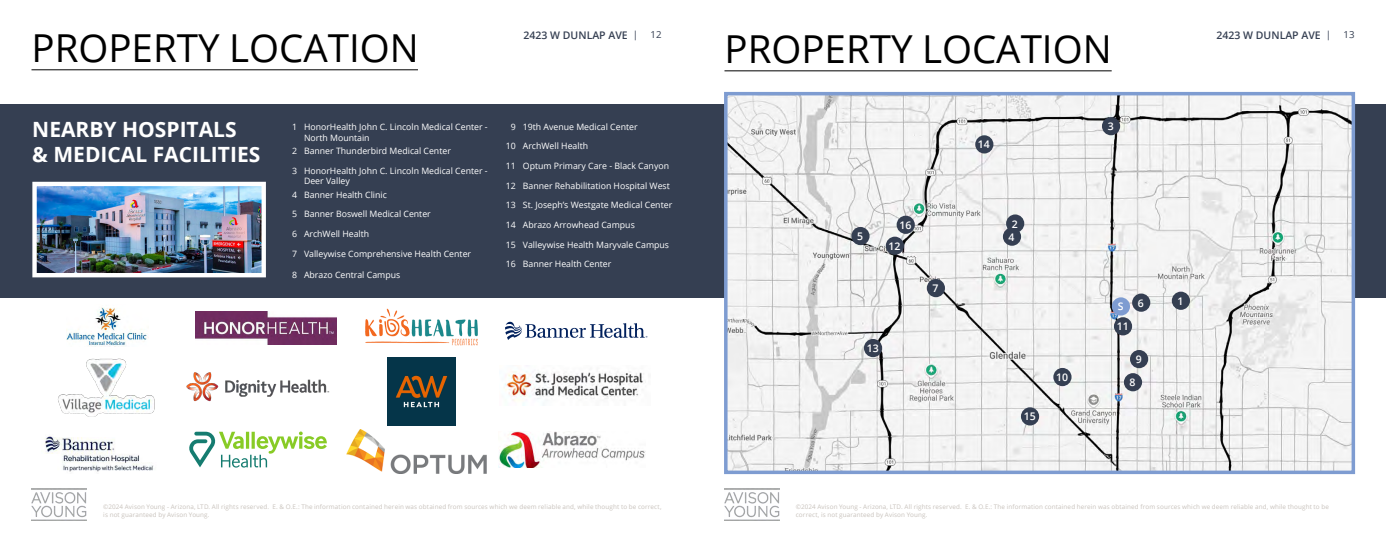
<style>
.page{position:relative;width:1386px;height:536px;background:#fff}
.page>*{position:absolute;margin:0;border:0;box-sizing:border-box;transform-origin:0 0}
.t1{font:38.5px "Open Sans";color:#000}
.t2{font:700 21px/25.2px "Open Sans";color:#fff}
.t3{font:600 10.5px "Open Sans";color:#353f52}
.t4{font:600 10.5px "Open Sans";color:#fff}
.t5{font:9.62px "Open Sans";color:#353f52}
.t6{font:8.75px/10.5px "Open Sans";color:#fff}
.t7{font:6.3px/7.6px "Open Sans";letter-spacing:.02em;color:#c8c2bc}
.s1{font-weight:400;font-size:9.62px}
</style>
<div class="page">
<div style="left:0;top:104px;width:1386px;height:193px;background:#353f52"></div>
<hr style="left:32px;top:69px;width:386px;height:1px;background:#000">
<img style="left:388px;top:357px;width:68px;height:68px">
<img style="left:58px;top:358px;width:97px;height:59px">
<svg style="left:505px;top:321px;width:142px;height:19px"></svg>
<img style="left:195px;top:311px;width:141px;height:33px">
<img style="left:499px;top:431px;width:147px;height:36px">
<img style="left:44px;top:436px;width:109px;height:36px">
<img style="left:347px;top:429px;width:140px;height:44px">
<img style="left:67px;top:307px;width:82px;height:39px">
<img style="left:504px;top:371px;width:140px;height:34px">
<img style="left:37px;top:187px;width:224px;height:85px">
<div style="left:32px;top:182px;width:234px;height:95px;border:4px solid #fff"></div>
<svg style="left:189px;top:431px;width:138px;height:36px"></svg>
<img style="left:186px;top:372px;width:144px;height:30px">
<hr style="left:725px;top:70px;width:387px;height:1px;background:#000">
<img style="left:32px;top:488px;width:55px;height:32px">
<img style="left:724px;top:488px;width:56px;height:32px">
<img style="left:729px;top:97px;width:621px;height:372px">
<div style="left:724px;top:92px;width:631px;height:382px;border:4px solid #7e9cd1"></div>
<div style="left:1172px;top:291px;width:18px;height:19px;background:#353f52;border-radius:50%"></div>
<div style="left:1102px;top:117px;width:18px;height:18px;background:#353f52;border-radius:50%"></div>
<div style="left:1003px;top:227px;width:18px;height:19px;background:#353f52;border-radius:50%"></div>
<div style="left:851px;top:227px;width:19px;height:18px;background:#353f52;border-radius:50%"></div>
<div style="left:1132px;top:293px;width:18px;height:18px;background:#353f52;border-radius:50%"></div>
<div style="left:927px;top:279px;width:18px;height:18px;background:#353f52;border-radius:50%"></div>
<div style="left:1124px;top:373px;width:18px;height:18px;background:#353f52;border-radius:50%"></div>
<div style="left:1130px;top:350px;width:18px;height:18px;background:#353f52;border-radius:50%"></div>
<div style="left:1053px;top:368px;width:19px;height:18px;background:#353f52;border-radius:50%"></div>
<div style="left:1114px;top:317px;width:18px;height:18px;background:#353f52;border-radius:50%"></div>
<div style="left:886px;top:236px;width:18px;height:19px;background:#353f52;border-radius:50%"></div>
<div style="left:864px;top:339px;width:18px;height:18px;background:#353f52;border-radius:50%"></div>
<div style="left:975px;top:135px;width:18px;height:18px;background:#353f52;border-radius:50%"></div>
<div style="left:1021px;top:407px;width:18px;height:18px;background:#353f52;border-radius:50%"></div>
<div style="left:1112px;top:297px;width:18px;height:18px;background:#7e9cd1;border-radius:50%"></div>
<img style="left:365px;top:308px;width:113px;height:37px">
<div style="left:1006px;top:214px;width:18px;height:18px;background:#353f52;border-radius:50%"></div>
<div style="left:897px;top:215px;width:18px;height:19px;background:#353f52;border-radius:50%"></div>
<h1 class="t1" style="left:32px;top:22px;width:389px">PROPERTY LOCATION</h1>
<p class="t3" style="left:524px;top:27px;width:116px">2423 W DUNLAP AVE <span class="s1">|</span></p>
<p class="t5" style="left:651px;top:28px;width:13px">12</p>
<p class="t3" style="left:1217px;top:27px;width:116px">2423 W DUNLAP AVE <span class="s1">|</span></p>
<p class="t5" style="left:1344px;top:28px;width:13px">13</p>
<h1 class="t1" style="left:724px;top:23px;width:389px">PROPERTY LOCATION</h1>
<h2 class="t2" style="left:32px;top:116px;width:230px">NEARBY HOSPITALS<br>&amp; MEDICAL FACILITIES</h2>
<p class="t6" style="left:304px;top:121px;width:185px;text-indent:-12px">1 HonorHealth John C. Lincoln Medical Center -<br>North Mountain</p>
<p class="t6" style="left:292px;top:145px;width:160px">2 Banner Thunderbird Medical Center</p>
<p class="t6" style="left:304px;top:165px;width:185px;text-indent:-12px">3 HonorHealth John C. Lincoln Medical Center -<br>Deer Valley</p>
<p class="t6" style="left:292px;top:189px;width:96px">4 Banner Health Clinic</p>
<p class="t6" style="left:292px;top:209px;width:140px">5 Banner Boswell Medical Center</p>
<p class="t6" style="left:292px;top:228px;width:79px">6 ArchWell Health</p>
<p class="t6" style="left:292px;top:248px;width:181px">7 Valleywise Comprehensive Health Center</p>
<p class="t6" style="left:292px;top:269px;width:110px">8 Abrazo Central Campus</p>
<p class="t6" style="left:506px;top:117px;width:133px;line-height:19.1px;text-indent:5px">9 19th Avenue Medical Center<br>10 ArchWell Health</p>
<p class="t6" style="left:506px;top:160px;width:165px">11 Optum Primary Care - Black Canyon</p>
<p class="t6" style="left:506px;top:180px;width:166px">12 Banner Rehabilitation Hospital West</p>
<p class="t6" style="left:506px;top:199px;width:168px">13 St. Joseph’s Westgate Medical Center</p>
<p class="t6" style="left:506px;top:219px;width:130px">14 Abrazo Arrowhead Campus</p>
<p class="t6" style="left:506px;top:239px;width:165px">15 Valleywise Health Maryvale Campus</p>
<p class="t6" style="left:506px;top:259px;width:107px">16 Banner Health Center</p>
<p class="t4" style="left:978px;top:137px;width:13px">14</p>
<p class="t4" style="left:899px;top:218px;width:13px">16</p>
<p class="t4" style="left:1012px;top:216px;width:7px">2</p>
<p class="t4" style="left:857px;top:229px;width:7px">5</p>
<p class="t4" style="left:1009px;top:229px;width:7px">4</p>
<p class="t4" style="left:889px;top:239px;width:13px">12</p>
<p class="t4" style="left:867px;top:341px;width:13px">13</p>
<p class="t4" style="left:933px;top:281px;width:7px">7</p>
<p class="t4" style="left:1024px;top:409px;width:13px">15</p>
<p class="t4" style="left:1056px;top:370px;width:13px">10</p>
<p class="t4" style="left:1108px;top:119px;width:7px">3</p>
<p class="t4" style="left:1118px;top:299px;width:7px">S</p>
<p class="t4" style="left:1117px;top:319px;width:13px">11</p>
<p class="t4" style="left:1138px;top:295px;width:7px">6</p>
<p class="t4" style="left:1136px;top:352px;width:7px">9</p>
<p class="t4" style="left:1130px;top:375px;width:7px">8</p>
<p class="t4" style="left:1178px;top:293px;width:7px">1</p>
<p class="t7" style="left:103px;top:503px;width:560px">©2024 Avison Young - Arizona, LTD. All rights reserved. E. &amp; O.E.: The information contained herein was obtained from sources which we deem reliable and, while thought to be correct, is not guaranteed by Avison Young.</p>
<p class="t7" style="left:796px;top:503px;width:535px">©2024 Avison Young - Arizona, LTD. All rights reserved. E. &amp; O.E.: The information contained herein was obtained from sources which we deem reliable and, while thought to be correct, is not guaranteed by Avison Young.</p>
</div>
